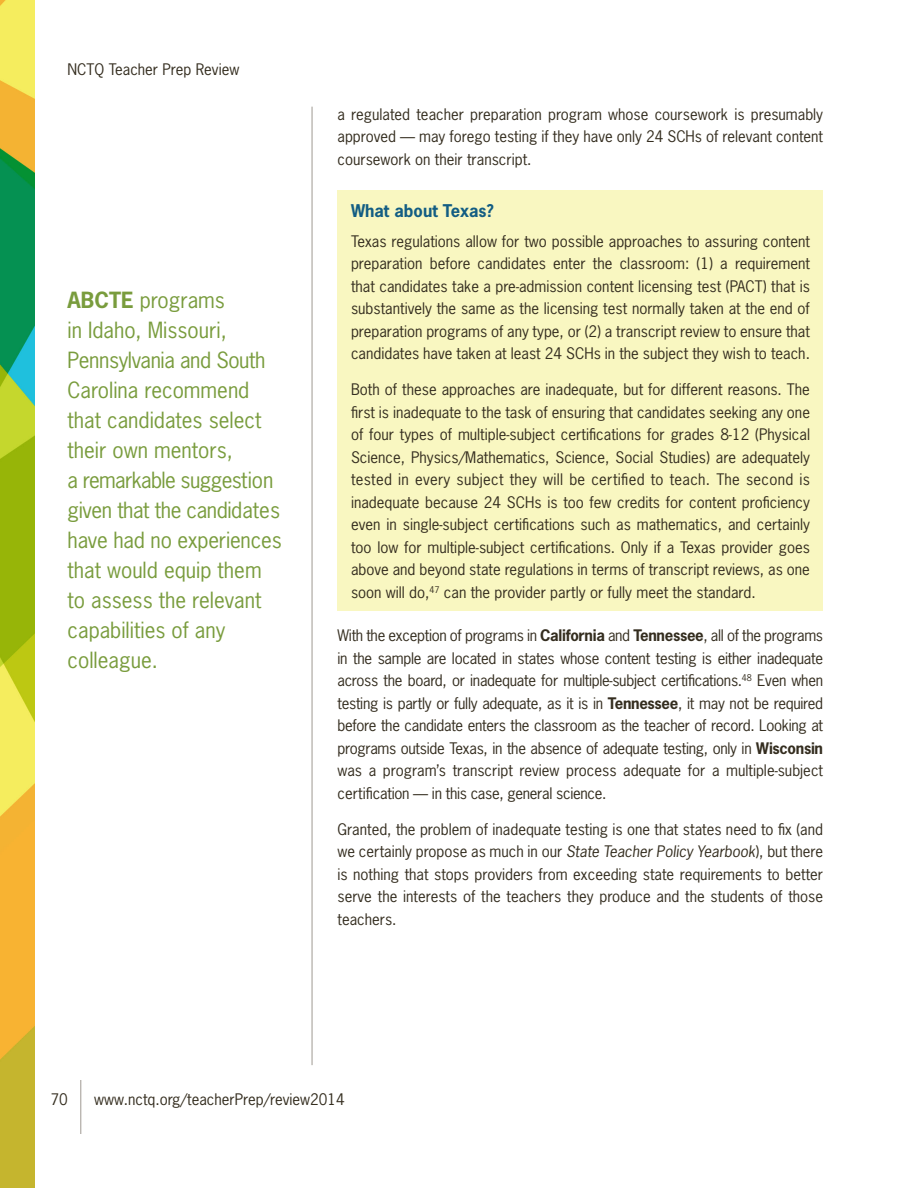
<style>
.page{position:relative;width:918px;height:1188px;background:#fff}
.page>*{position:absolute;margin:0;border:0;box-sizing:border-box;transform-origin:0 0}
.paragraph{font:21px/30px "News Gothic Std";color:#799c3d}
.fifth_heading{font:700 16.5px "News Gothic Std";color:#135d83}
.paragraph-2{font:15px/22.5px "News Gothic Std";color:#342d1f;text-align:justify}
.s1{font-weight:700}
.s2{font-style:italic}
</style>
<div class="page">
<hr style="left:80px;top:1080px;width:1px;height:54px;background:#9f9992">
<hr style="left:312px;top:107px;width:1px;height:958px;background:#9f9992">
<img style="left:0;top:0;width:35px;height:1188px">
<div style="left:338px;top:191px;width:486px;height:420px;background:#f9f7c1"></div>
<p class="paragraph-2" style="left:68px;top:58px;width:173px">NCTQ Teacher Prep Review</p>
<p class="paragraph" style="left:68px;top:285px;width:216px"><span class="s1">ABCTE</span> programs<br>in Idaho, Missouri,<br>Pennsylvania and South<br>Carolina recommend that candidates select their own mentors,<br>a remarkable suggestion given that the candidates have had no experiences that would equip them to assess the relevant capabilities of any colleague.</p>
<p class="paragraph-2" style="left:338px;top:103px;width:487px">a regulated teacher preparation program whose coursework is presumably approved — may forego testing if they have only 24 SCHs of relevant content coursework on their transcript.</p>
<p class="fifth_heading" style="left:351px;top:200px;width:145px">What about Texas?</p>
<p class="paragraph-2" style="left:351px;top:229px;width:461px">Texas regulations allow for two possible approaches to assuring content preparation before candidates enter the classroom: (1) a requirement that candidates take a pre-admission content licensing test (PACT) that is substantively the same as the licensing test normally taken at the end of preparation programs of any type, or (2) a transcript review to ensure that candidates have taken at least 24 SCHs in the subject they wish to teach.</p>
<p class="paragraph-2" style="left:351px;top:378px;width:461px">Both of these approaches are inadequate, but for different reasons. The first is inadequate to the task of ensuring that candidates seeking any one of four types of multiple-subject certifications for grades 8-12 (Physical Science, Physics/Mathematics, Science, Social Studies) are adequately tested in every subject they will be certified to teach. The second is inadequate because 24 SCHs is too few credits for content proficiency even in single-subject certifications such as mathematics, and certainly too low for multiple-subject certifications. Only if a Texas provider goes above and beyond state regulations in terms of transcript reviews, as one soon will do,<sup>47</sup> can the provider partly or fully meet the standard.</p>
<p class="paragraph-2" style="left:338px;top:624px;width:487px">With the exception of programs in <span class="s1">California</span> and <span class="s1">Tennessee</span>, all of the programs in the sample are located in states whose content testing is either inadequate across the board, or inadequate for multiple-subject certifications.<sup>48</sup> Even when testing is partly or fully adequate, as it is in <span class="s1">Tennessee</span>, it may not be required before the candidate enters the classroom as the teacher of record. Looking at programs outside Texas, in the absence of adequate testing, only in <span class="s1">Wisconsin </span>was a program’s transcript review process adequate for a multiple-subject certification — in this case, general science.</p>
<p class="paragraph-2" style="left:338px;top:817px;width:487px">Granted, the problem of inadequate testing is one that states need to fix (and we certainly propose as much in our <span class="s2">State Teacher Policy Yearbook</span>), but there is nothing that stops providers from exceeding state requirements to better serve the interests of the teachers they produce and the students of those teachers.</p>
<p class="paragraph-2" style="left:51px;top:1088px;width:19px">70</p>
<p class="paragraph-2" style="left:94px;top:1088px;width:252px">www.nctq.org/teacherPrep/review2014</p>
</div>
